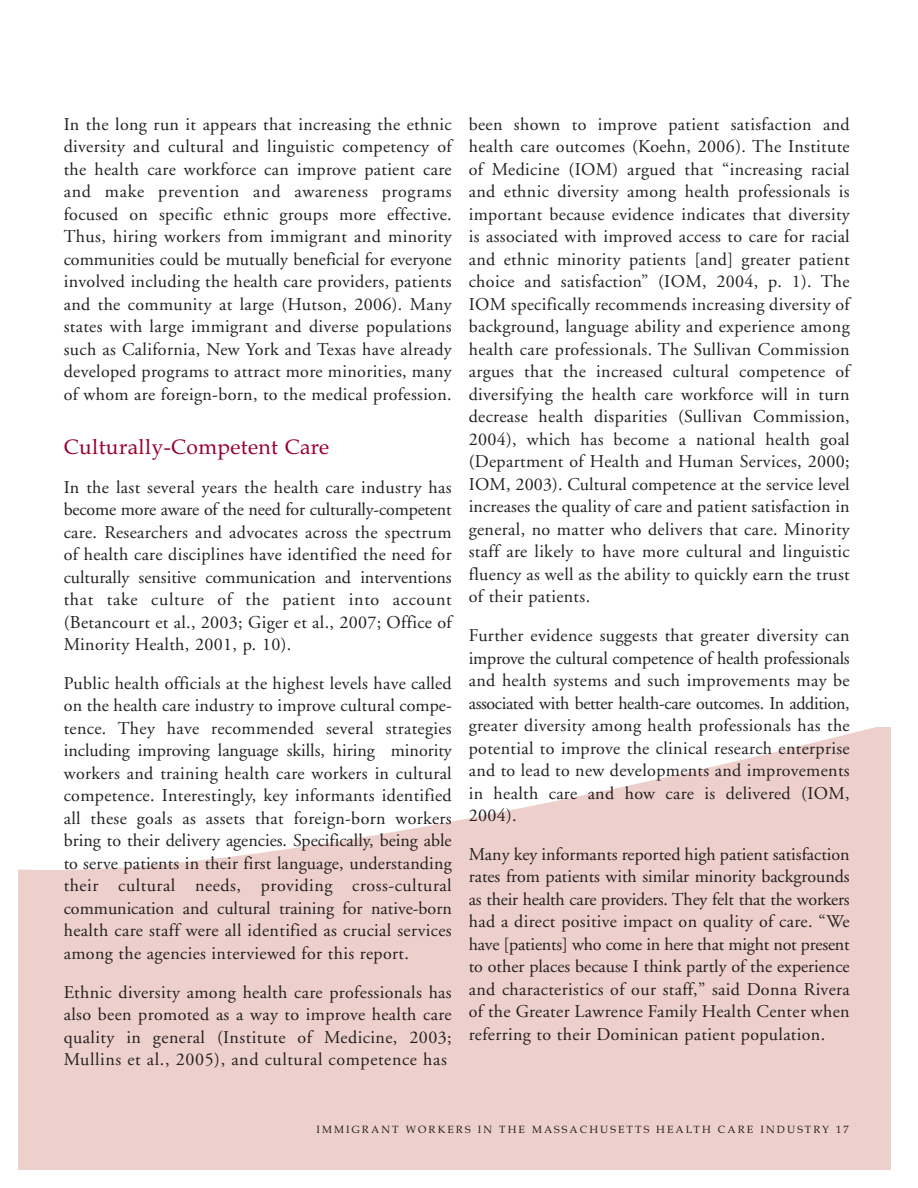
<style>
.page{position:relative;width:918px;height:1188px;background:#fff}
.page>*{position:absolute;margin:0;border:0;box-sizing:border-box;transform-origin:0 0}
.t1{font:21px "Book Antiqua";letter-spacing:.02em;color:#98002e}
.t2{font:18px/22.5px "Adobe Garamond";letter-spacing:.02em;color:#231f20;text-align:justify}
.t3{font:10.5px "Book Antiqua";letter-spacing:.2em;color:#231f20}
</style>
<div class="page">
<svg style="left:18px;top:727px;width:872px;height:443px;fill:#edd0cc"></svg>
<p class="t2" style="left:64px;top:115px;width:390px">In the long run it appears that increasing the ethnic diversity and cultural and linguistic competency of the health care workforce can improve patient care and make prevention and awareness programs focused on specific ethnic groups more effective.<br>Thus, hiring workers from immigrant and minority communities could be mutually beneficial for everyone involved including the health care providers, patients and the community at large (Hutson, 2006). Many states with large immigrant and diverse populations such as California, New York and Texas have already developed programs to attract more minorities, many of whom are foreign-born, to the medical profession.</p>
<p class="t1" style="left:64px;top:439px;width:267px">Culturally-Competent Care</p>
<p class="t2" style="left:64px;top:477px;width:390px">In the last several years the health care industry has become more aware of the need for culturally-competent care. Researchers and advocates across the spectrum of health care disciplines have identified the need for culturally sensitive communication and interventions that take culture of the patient into account (Betancourt et al., 2003; Giger et al., 2007; Office of Minority Health, 2001, p. 10).</p>
<p class="t2" style="left:64px;top:674px;width:390px">Public health officials at the highest levels have called on the health care industry to improve cultural compe&shy;tence. They have recommended several strategies including improving language skills, hiring minority workers and training health care workers in cultural competence. Interestingly, key informants identified all these goals as assets that foreign-born workers bring to their delivery agencies. Specifically, being able to serve patients in their first language, understanding their cultural needs, providing cross-cultural communication and cultural training for native-born health care staff were all identified as crucial services among the agencies interviewed for this report.</p>
<p class="t2" style="left:64px;top:982px;width:390px">Ethnic diversity among health care professionals has also been promoted as a way to improve health care quality in general (Institute of Medicine, 2003; Mullins et al., 2005), and cultural competence has</p>
<p class="t2" style="left:469px;top:115px;width:383px">been shown to improve patient satisfaction and health care outcomes (Koehn, 2006). The Institute of Medicine (IOM) argued that “increasing racial and ethnic diversity among health professionals is important because evidence indicates that diversity is associated with improved access to care for racial and ethnic minority patients [and] greater patient choice and satisfaction” (IOM, 2004, p. 1). The IOM specifically recommends increasing diversity of background, language ability and experience among health care professionals. The Sullivan Commission argues that the increased cultural competence of diversifying the health care workforce will in turn decrease health disparities (Sullivan Commission, 2004), which has become a national health goal (Department of Health and Human Services, 2000; IOM, 2003). Cultural competence at the service level increases the quality of care and patient satisfaction in general, no matter who delivers that care. Minority staff are likely to have more cultural and linguistic fluency as well as the ability to quickly earn the trust of their patients.</p>
<p class="t2" style="left:469px;top:626px;width:383px">Further evidence suggests that greater diversity can improve the cultural competence of health professionals and health systems and such improvements may be associated with better health-care outcomes. In addition, greater diversity among health professionals has the potential to improve the clinical research enterprise and to lead to new developments and improvements in health care and how care is delivered (IOM, 2004).</p>
<p class="t2" style="left:469px;top:845px;width:383px">Many key informants reported high patient satisfaction rates from patients with similar minority backgrounds as their health care providers. They felt that the workers had a direct positive impact on quality of care. “We have [patients] who come in here that might not present to other places because I think partly of the experience and characteristics of our staff,” said Donna Rivera of the Greater Lawrence Family Health Center when referring to their Dominican patient population.</p>
<p class="t3" style="left:316px;top:1125px;width:534px">IMMIGRANT WORKERS IN THE MASSACHUSETTS HEALTH CARE INDUSTRY 17</p>
</div>
